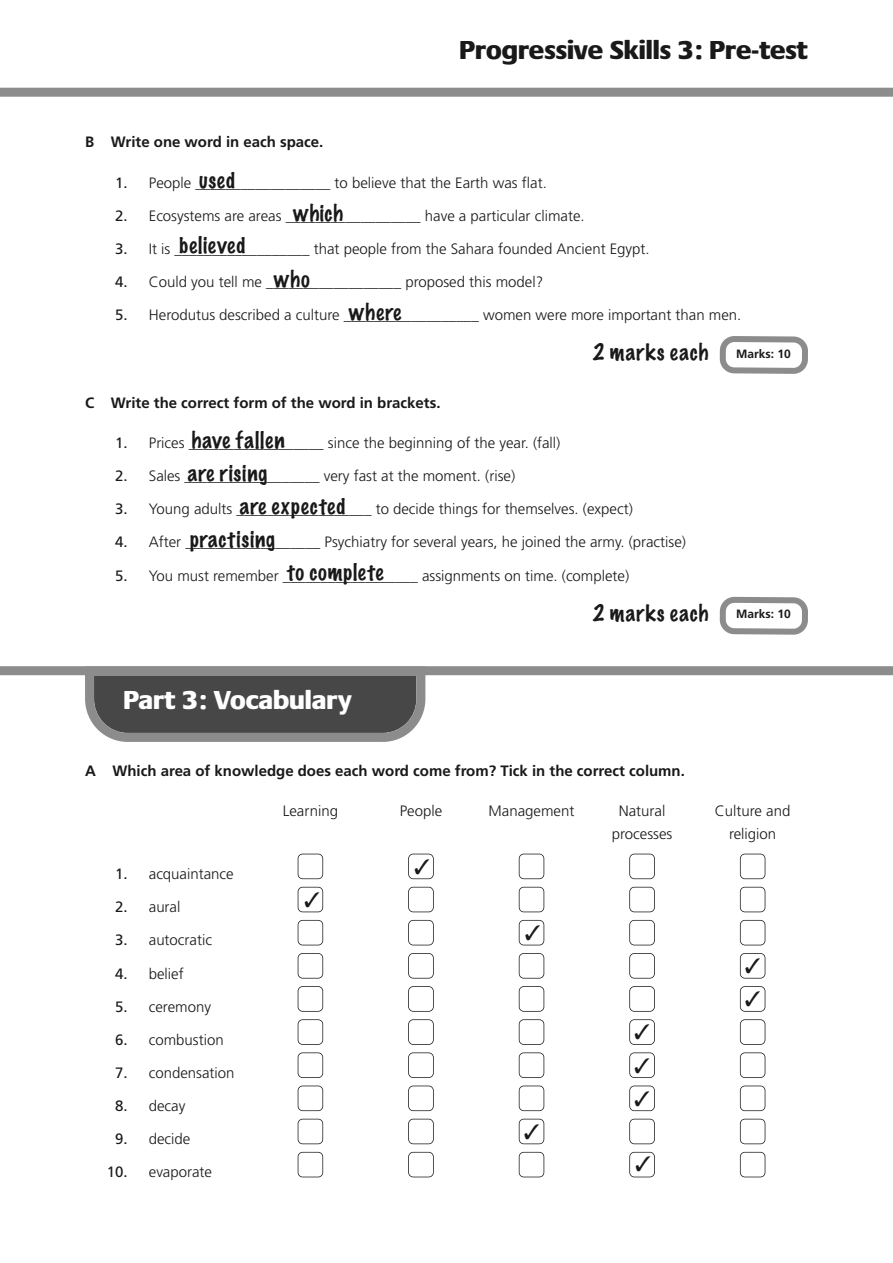
<style>
.page{position:relative;width:893px;height:1263px;background:#fff}
.page>*{position:absolute;margin:0;border:0;box-sizing:border-box;transform-origin:0 0}
.t1{font:800 27px "Praxis";color:#191919}
.t2{font:800 27px "Praxis";color:#fff}
.t3{font:100 21px "Marker Felt";letter-spacing:.04em;color:#191919}
.t4{font:21px/33.5px "Zapf Dingbats ITC";color:#191919;text-align:justify}
.t5{font:300 15px "Frutiger";color:#191919}
.t6{font:700 15px "Frutiger";color:#191919}
.t7{font:700 12px "Frutiger";color:#191919}
.s1{font-weight:400}
</style>
<div class="page">
<div style="left:298px;top:1085px;width:25px;height:26px;border:2px solid #191919;border-radius:5px"></div>
<div style="left:408px;top:1085px;width:26px;height:26px;border:2px solid #191919;border-radius:5px"></div>
<div style="left:519px;top:1085px;width:25px;height:26px;border:2px solid #191919;border-radius:5px"></div>
<div style="left:629px;top:1085px;width:26px;height:26px;border:2px solid #191919;border-radius:5px"></div>
<div style="left:740px;top:1085px;width:25px;height:26px;border:2px solid #191919;border-radius:5px"></div>
<div style="left:298px;top:1052px;width:25px;height:26px;border:2px solid #191919;border-radius:5px"></div>
<div style="left:408px;top:1052px;width:26px;height:26px;border:2px solid #191919;border-radius:5px"></div>
<div style="left:519px;top:1052px;width:25px;height:26px;border:2px solid #191919;border-radius:5px"></div>
<div style="left:629px;top:1052px;width:26px;height:26px;border:2px solid #191919;border-radius:5px"></div>
<div style="left:740px;top:1052px;width:25px;height:26px;border:2px solid #191919;border-radius:5px"></div>
<div style="left:298px;top:1019px;width:25px;height:26px;border:2px solid #191919;border-radius:5px"></div>
<div style="left:408px;top:1019px;width:26px;height:26px;border:2px solid #191919;border-radius:5px"></div>
<div style="left:519px;top:1019px;width:25px;height:26px;border:2px solid #191919;border-radius:5px"></div>
<div style="left:629px;top:1019px;width:26px;height:26px;border:2px solid #191919;border-radius:5px"></div>
<div style="left:740px;top:1019px;width:25px;height:26px;border:2px solid #191919;border-radius:5px"></div>
<div style="left:298px;top:986px;width:25px;height:26px;border:2px solid #191919;border-radius:5px"></div>
<div style="left:408px;top:986px;width:26px;height:26px;border:2px solid #191919;border-radius:5px"></div>
<div style="left:519px;top:986px;width:25px;height:26px;border:2px solid #191919;border-radius:5px"></div>
<div style="left:629px;top:986px;width:26px;height:26px;border:2px solid #191919;border-radius:5px"></div>
<div style="left:740px;top:986px;width:25px;height:26px;border:2px solid #191919;border-radius:5px"></div>
<div style="left:298px;top:953px;width:25px;height:25px;border:2px solid #191919;border-radius:5px"></div>
<div style="left:408px;top:953px;width:26px;height:25px;border:2px solid #191919;border-radius:5px"></div>
<div style="left:519px;top:953px;width:25px;height:25px;border:2px solid #191919;border-radius:5px"></div>
<div style="left:629px;top:953px;width:26px;height:25px;border:2px solid #191919;border-radius:5px"></div>
<div style="left:740px;top:953px;width:25px;height:25px;border:2px solid #191919;border-radius:5px"></div>
<div style="left:298px;top:920px;width:25px;height:25px;border:2px solid #191919;border-radius:5px"></div>
<div style="left:408px;top:920px;width:26px;height:25px;border:2px solid #191919;border-radius:5px"></div>
<div style="left:519px;top:920px;width:25px;height:25px;border:2px solid #191919;border-radius:5px"></div>
<div style="left:629px;top:920px;width:26px;height:25px;border:2px solid #191919;border-radius:5px"></div>
<div style="left:740px;top:920px;width:25px;height:25px;border:2px solid #191919;border-radius:5px"></div>
<div style="left:298px;top:887px;width:25px;height:25px;border:2px solid #191919;border-radius:5px"></div>
<div style="left:408px;top:887px;width:26px;height:25px;border:2px solid #191919;border-radius:5px"></div>
<div style="left:519px;top:887px;width:25px;height:25px;border:2px solid #191919;border-radius:5px"></div>
<div style="left:629px;top:887px;width:26px;height:25px;border:2px solid #191919;border-radius:5px"></div>
<div style="left:740px;top:887px;width:25px;height:25px;border:2px solid #191919;border-radius:5px"></div>
<div style="left:298px;top:854px;width:25px;height:25px;border:2px solid #191919;border-radius:5px"></div>
<div style="left:408px;top:854px;width:26px;height:25px;border:2px solid #191919;border-radius:5px"></div>
<div style="left:519px;top:854px;width:25px;height:25px;border:2px solid #191919;border-radius:5px"></div>
<div style="left:629px;top:854px;width:26px;height:25px;border:2px solid #191919;border-radius:5px"></div>
<div style="left:740px;top:854px;width:25px;height:25px;border:2px solid #191919;border-radius:5px"></div>
<div style="left:740px;top:1119px;width:25px;height:25px;border:2px solid #191919;border-radius:5px"></div>
<div style="left:629px;top:1119px;width:26px;height:25px;border:2px solid #191919;border-radius:5px"></div>
<div style="left:519px;top:1119px;width:25px;height:25px;border:2px solid #191919;border-radius:5px"></div>
<div style="left:408px;top:1119px;width:26px;height:25px;border:2px solid #191919;border-radius:5px"></div>
<div style="left:298px;top:1119px;width:25px;height:25px;border:2px solid #191919;border-radius:5px"></div>
<div style="left:740px;top:1152px;width:25px;height:25px;border:2px solid #191919;border-radius:5px"></div>
<div style="left:629px;top:1152px;width:26px;height:25px;border:2px solid #191919;border-radius:5px"></div>
<div style="left:519px;top:1152px;width:25px;height:25px;border:2px solid #191919;border-radius:5px"></div>
<div style="left:408px;top:1152px;width:26px;height:25px;border:2px solid #191919;border-radius:5px"></div>
<div style="left:298px;top:1152px;width:25px;height:25px;border:2px solid #191919;border-radius:5px"></div>
<div style="left:0;top:88px;width:893px;height:9px;background:#8c8c8c"></div>
<svg style="left:720px;top:336px;width:88px;height:38px"></svg>
<svg style="left:720px;top:597px;width:88px;height:38px"></svg>
<div style="left:0;top:666px;width:893px;height:9px;background:#8c8c8c"></div>
<svg style="left:85px;top:675px;width:340px;height:67px;background:#5a5a5a"></svg>
<svg style="left:746px;top:975px;width:14px;height:14px"></svg>
<h1 class="t1" style="left:459px;top:33px;width:350px">Progressive Skills 3: Pre-test</h1>
<p class="t6" style="left:85px;top:136px;width:240px">B Write one word in each space.</p>
<p class="t5" style="left:115px;top:177px;width:433px"><span class="s1">1.</span> People __________________ to believe that the Earth was flat.</p>
<p class="t5" style="left:115px;top:210px;width:471px"><span class="s1">2.</span> Ecosystems are areas __________________ have a particular climate.</p>
<p class="t5" style="left:115px;top:243px;width:536px"><span class="s1">3.</span> It is __________________ that people from the Sahara founded Ancient Egypt.</p>
<p class="t5" style="left:115px;top:276px;width:430px"><span class="s1">4.</span> Could you tell me __________________ proposed this model?</p>
<p class="t5" style="left:115px;top:309px;width:628px"><span class="s1">5.</span> Herodutus described a culture __________________ women were more important than men.</p>
<p class="t7" style="left:736px;top:349px;width:56px">Marks: 10</p>
<p class="t6" style="left:85px;top:396px;width:357px">C Write the correct form of the word in brackets.</p>
<p class="t5" style="left:115px;top:437px;width:447px"><span class="s1">1.</span> Prices __________________ since the beginning of the year. (fall)</p>
<p class="t5" style="left:115px;top:470px;width:402px"><span class="s1">2.</span> Sales __________________ very fast at the moment. (rise)</p>
<p class="t5" style="left:115px;top:503px;width:519px"><span class="s1">3.</span> Young adults __________________ to decide things for themselves. (expect)</p>
<p class="t5" style="left:115px;top:536px;width:572px"><span class="s1">4.</span> After __________________ Psychiatry for several years, he joined the army. (practise)</p>
<p class="t5" style="left:115px;top:569px;width:516px"><span class="s1">5.</span> You must remember __________________ assignments on time. (complete)</p>
<p class="t7" style="left:736px;top:609px;width:56px">Marks: 10</p>
<h2 class="t3" style="left:199px;top:170px;width:37px">used</h2>
<h2 class="t3" style="left:293px;top:203px;width:51px">which</h2>
<h2 class="t3" style="left:179px;top:235px;width:68px">believed</h2>
<h2 class="t3" style="left:274px;top:269px;width:37px">who</h2>
<h2 class="t3" style="left:349px;top:302px;width:53px">where</h2>
<h2 class="t3" style="left:592px;top:342px;width:117px">2 marks each</h2>
<h2 class="t3" style="left:191px;top:430px;width:95px">have fallen</h2>
<h2 class="t3" style="left:188px;top:463px;width:81px">are rising</h2>
<h2 class="t3" style="left:240px;top:496px;width:107px">are expected</h2>
<h2 class="t3" style="left:190px;top:529px;width:87px">practising</h2>
<h2 class="t3" style="left:287px;top:562px;width:98px">to complete</h2>
<h2 class="t3" style="left:592px;top:603px;width:117px">2 marks each</h2>
<h1 class="t2" style="left:123px;top:684px;width:230px">Part 3: Vocabulary</h1>
<p class="t6" style="left:85px;top:764px;width:601px">A Which area of knowledge does each word come from? Tick in the correct column.</p>
<p class="t5" style="left:283px;top:805px;width:57px">Learning</p>
<p class="t5" style="left:400px;top:805px;width:44px">People</p>
<p class="t5" style="left:489px;top:805px;width:87px">Management</p>
<p class="t5" style="left:619px;top:805px;width:48px">Natural</p>
<p class="t5" style="left:715px;top:805px;width:77px">Culture and</p>
<p class="t5" style="left:612px;top:827px;width:62px">processes</p>
<p class="t5" style="left:729px;top:827px;width:49px">religion</p>
<p class="t5" style="left:115px;top:868px;width:120px"><span class="s1">1.</span> acquaintance</p>
<p class="t5" style="left:115px;top:901px;width:67px"><span class="s1">2.</span> aural</p>
<p class="t5" style="left:115px;top:934px;width:98px"><span class="s1">3.</span> autocratic</p>
<p class="t5" style="left:115px;top:967px;width:70px"><span class="s1">4.</span> belief</p>
<p class="t5" style="left:115px;top:1000px;width:97px"><span class="s1">5.</span> ceremony</p>
<p class="t5" style="left:115px;top:1033px;width:110px"><span class="s1">6.</span> combustion</p>
<p class="t5" style="left:115px;top:1067px;width:121px"><span class="s1">7.</span> condensation</p>
<p class="t5" style="left:115px;top:1100px;width:72px"><span class="s1">8.</span> decay</p>
<p class="t5" style="left:115px;top:1133px;width:77px"><span class="s1">9.</span> decide</p>
<p class="t5" style="left:107px;top:1166px;width:107px"><span class="s1">10.</span> evaporate</p>
<h2 class="t4" style="left:634px;top:1016px;width:17px">✓ ✓ ✓</h2>
</div>
